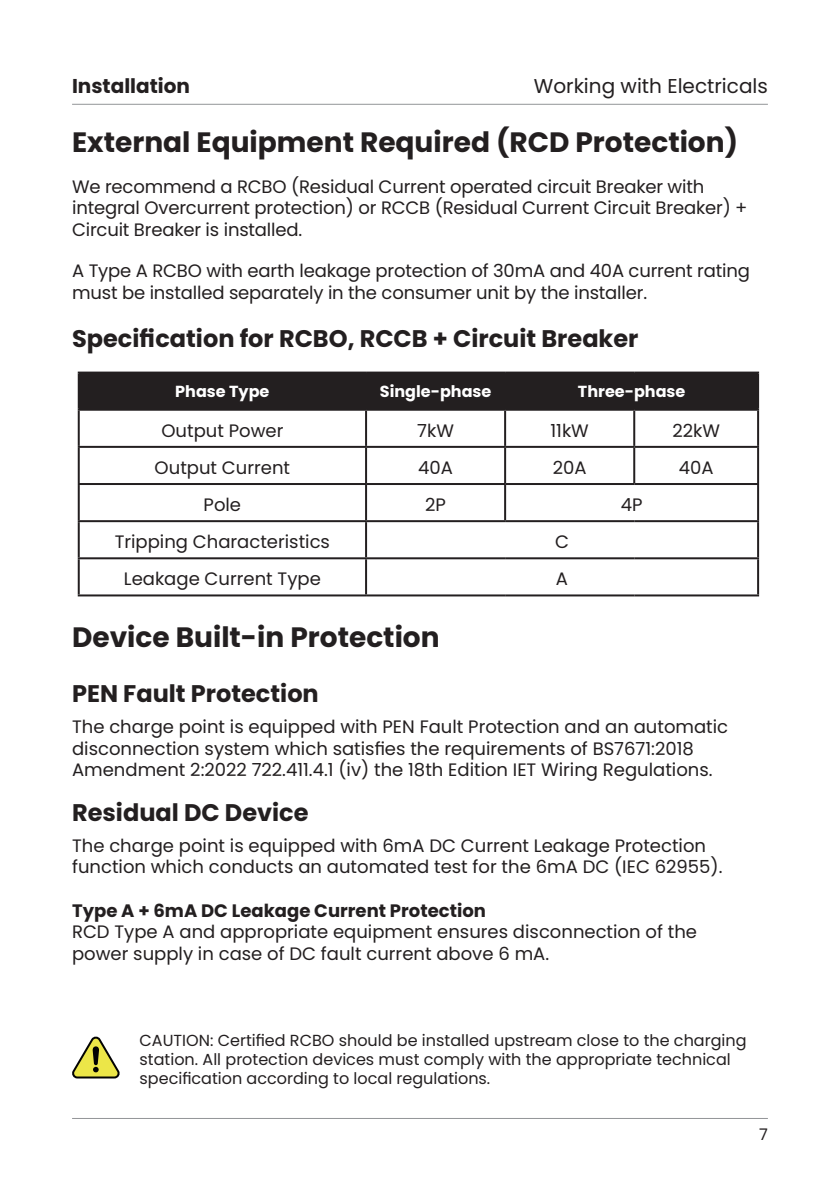
<style>
.page{position:relative;width:840px;height:1191px;background:#fff}
.page>*{position:absolute;margin:0;border:0;box-sizing:border-box;transform-origin:0 0}
.t1{font:700 28px "Poppins";color:#231f20}
.t2{font:700 24px "Poppins";color:#231f20}
.t3{font:20px "Poppins";color:#231f20}
.t4{font:700 20px "Poppins";color:#231f20}
.t5{font:18px/21.6px "Poppins";color:#231f20}
.t6{font:700 18px "Poppins";color:#231f20}
.t7{font:16px/19.2px "Poppins";color:#231f20}
.t8{font:700 16px "Poppins";color:#fff}
</style>
<div class="page">
<hr style="left:72px;top:104px;width:695px;height:1px;background:#939598">
<hr style="left:72px;top:1118px;width:695px;height:1px;background:#939598">
<div style="left:80px;top:373px;width:676px;height:36px;background:#231f20"></div>
<hr style="left:78px;top:371px;width:288px;height:2px;background:#231f20">
<hr style="left:78px;top:373px;width:2px;height:36px;background:#231f20">
<hr style="left:366px;top:371px;width:139px;height:2px;background:#231f20">
<hr style="left:365px;top:373px;width:2px;height:36px;background:#231f20">
<hr style="left:505px;top:371px;width:129px;height:2px;background:#231f20">
<hr style="left:504px;top:373px;width:2px;height:36px;background:#231f20">
<hr style="left:634px;top:371px;width:124px;height:2px;background:#231f20">
<hr style="left:756px;top:373px;width:2px;height:36px;background:#231f20">
<hr style="left:78px;top:409px;width:288px;height:2px;background:#231f20">
<hr style="left:78px;top:411px;width:2px;height:35px;background:#231f20">
<hr style="left:366px;top:409px;width:139px;height:2px;background:#231f20">
<hr style="left:365px;top:411px;width:2px;height:35px;background:#231f20">
<hr style="left:505px;top:409px;width:129px;height:2px;background:#231f20">
<hr style="left:504px;top:411px;width:2px;height:35px;background:#231f20">
<hr style="left:634px;top:409px;width:124px;height:2px;background:#231f20">
<hr style="left:633px;top:411px;width:2px;height:35px;background:#231f20">
<hr style="left:756px;top:411px;width:2px;height:35px;background:#231f20">
<hr style="left:78px;top:446px;width:288px;height:2px;background:#231f20">
<hr style="left:78px;top:448px;width:2px;height:35px;background:#231f20">
<hr style="left:366px;top:446px;width:139px;height:2px;background:#231f20">
<hr style="left:365px;top:448px;width:2px;height:35px;background:#231f20">
<hr style="left:505px;top:446px;width:129px;height:2px;background:#231f20">
<hr style="left:504px;top:448px;width:2px;height:35px;background:#231f20">
<hr style="left:634px;top:446px;width:124px;height:2px;background:#231f20">
<hr style="left:633px;top:448px;width:2px;height:35px;background:#231f20">
<hr style="left:756px;top:448px;width:2px;height:35px;background:#231f20">
<hr style="left:78px;top:483px;width:288px;height:2px;background:#231f20">
<hr style="left:78px;top:485px;width:2px;height:35px;background:#231f20">
<hr style="left:366px;top:483px;width:139px;height:2px;background:#231f20">
<hr style="left:365px;top:485px;width:2px;height:35px;background:#231f20">
<hr style="left:505px;top:483px;width:129px;height:2px;background:#231f20">
<hr style="left:504px;top:485px;width:2px;height:35px;background:#231f20">
<hr style="left:634px;top:483px;width:124px;height:2px;background:#231f20">
<hr style="left:756px;top:485px;width:2px;height:35px;background:#231f20">
<hr style="left:78px;top:520px;width:288px;height:2px;background:#231f20">
<hr style="left:78px;top:522px;width:2px;height:35px;background:#231f20">
<hr style="left:366px;top:520px;width:139px;height:2px;background:#231f20">
<hr style="left:365px;top:522px;width:2px;height:35px;background:#231f20">
<hr style="left:505px;top:520px;width:129px;height:2px;background:#231f20">
<hr style="left:634px;top:520px;width:124px;height:2px;background:#231f20">
<hr style="left:756px;top:522px;width:2px;height:35px;background:#231f20">
<hr style="left:78px;top:557px;width:288px;height:2px;background:#231f20">
<hr style="left:78px;top:559px;width:2px;height:35px;background:#231f20">
<hr style="left:366px;top:557px;width:139px;height:2px;background:#231f20">
<hr style="left:365px;top:559px;width:2px;height:35px;background:#231f20">
<hr style="left:505px;top:557px;width:129px;height:2px;background:#231f20">
<hr style="left:634px;top:557px;width:124px;height:2px;background:#231f20">
<hr style="left:756px;top:559px;width:2px;height:35px;background:#231f20">
<hr style="left:78px;top:594px;width:288px;height:2px;background:#231f20">
<hr style="left:366px;top:594px;width:139px;height:2px;background:#231f20">
<hr style="left:505px;top:594px;width:129px;height:2px;background:#231f20">
<hr style="left:634px;top:594px;width:124px;height:2px;background:#231f20">
<svg style="left:72px;top:1036px;width:48px;height:43px"></svg>
<p class="t4" style="left:72px;top:74px;width:119px">Installation</p>
<p class="t3" style="left:533px;top:74px;width:235px">Working with Electricals</p>
<p class="t1" style="left:72px;top:126px;width:667px">External Equipment Required (RCD Protection)</p>
<p class="t5" style="left:72px;top:175px;width:676px">We recommend a RCBO (Residual Current operated circuit Breaker with integral Overcurrent protection) or RCCB (Residual Current Circuit Breaker) +<br>Circuit Breaker is installed.</p>
<p class="t5" style="left:72px;top:260px;width:679px">A Type A RCBO with earth leakage protection of 30mA and 40A current rating must be installed separately in the consumer unit by the installer.</p>
<p class="t2" style="left:72px;top:325px;width:567px">Specification for RCBO, RCCB + Circuit Breaker</p>
<p class="t8" style="left:175px;top:382px;width:96px">Phase Type</p>
<p class="t8" style="left:379px;top:382px;width:113px">Single-phase</p>
<p class="t8" style="left:577px;top:382px;width:109px">Three-phase</p>
<p class="t5" style="left:161px;top:419px;width:123px">Output Power</p>
<p class="t5" style="left:417px;top:419px;width:38px">7kW</p>
<p class="t5" style="left:550px;top:419px;width:40px">11kW</p>
<p class="t5" style="left:672px;top:419px;width:49px">22kW</p>
<p class="t5" style="left:154px;top:457px;width:137px">Output Current</p>
<p class="t5" style="left:418px;top:457px;width:36px">40A</p>
<p class="t5" style="left:552px;top:457px;width:35px">20A</p>
<p class="t5" style="left:678px;top:457px;width:36px">40A</p>
<p class="t5" style="left:203px;top:494px;width:39px">Pole</p>
<p class="t5" style="left:425px;top:494px;width:22px">2P</p>
<p class="t5" style="left:620px;top:494px;width:23px">4P</p>
<p class="t5" style="left:115px;top:531px;width:217px">Tripping Characteristics</p>
<p class="t5" style="left:554px;top:531px;width:15px">C</p>
<p class="t5" style="left:124px;top:568px;width:198px">Leakage Current Type</p>
<p class="t5" style="left:555px;top:568px;width:14px">A</p>
<p class="t1" style="left:72px;top:621px;width:369px">Device Built-in Protection</p>
<p class="t2" style="left:72px;top:679px;width:248px">PEN Fault Protection</p>
<p class="t5" style="left:72px;top:716px;width:657px">The charge point is equipped with PEN Fault Protection and an automatic disconnection system which satisfies the requirements of BS7671:2018<br>Amendment 2:2022 722.411.4.1 (iv) the 18th Edition IET Wiring Regulations.</p>
<p class="t2" style="left:72px;top:798px;width:238px">Residual DC Device</p>
<p class="t5" style="left:72px;top:835px;width:651px">The charge point is equipped with 6mA DC Current Leakage Protection function which conducts an automated test for the 6mA DC (IEC 62955).</p>
<p class="t6" style="left:72px;top:900px;width:415px">Type A + 6mA DC Leakage Current Protection</p>
<p class="t5" style="left:72px;top:921px;width:626px">RCD Type A and appropriate equipment ensures disconnection of the power supply in case of DC fault current above 6 mA.</p>
<p class="t7" style="left:139px;top:1030px;width:608px">CAUTION: Certified RCBO should be installed upstream close to the charging station. All protection devices must comply with the appropriate technical specification according to local regulations.</p>
<p class="t7" style="left:758px;top:1124px;width:10px">7</p>
</div>
